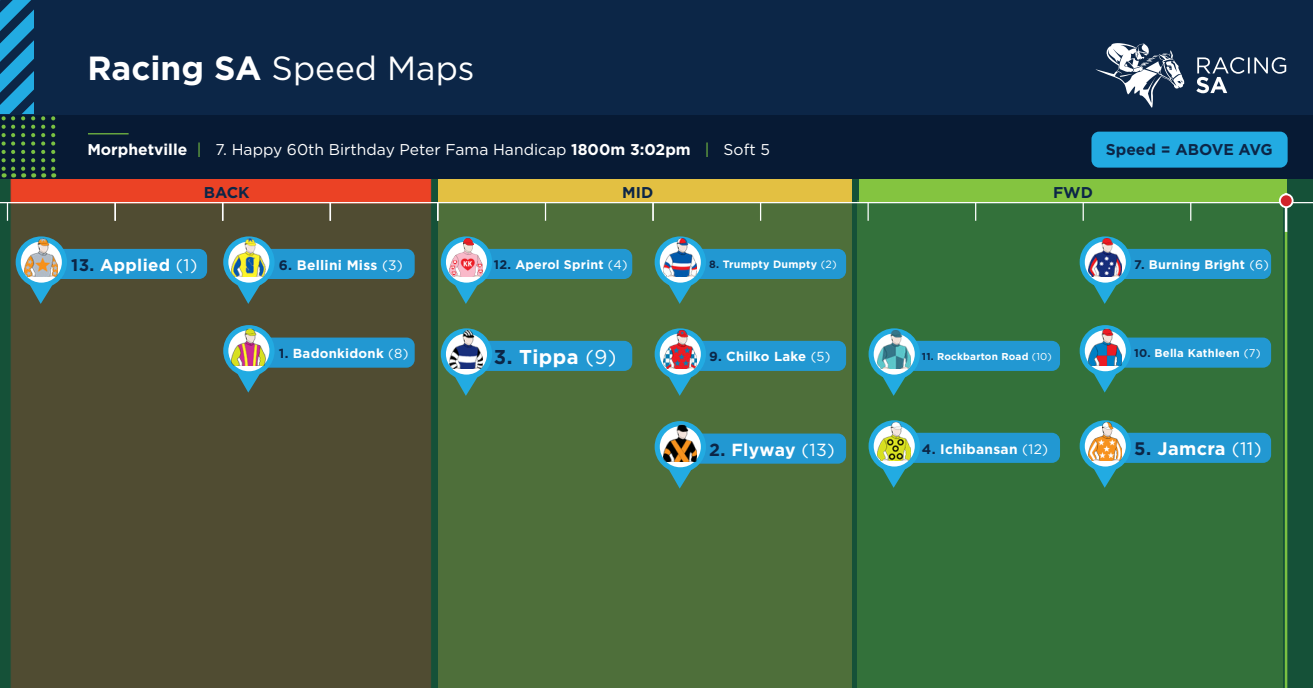
<style>
.page{position:relative;width:1313px;height:688px;background:#fff}
.page>*{position:absolute;margin:0;border:0;box-sizing:border-box;transform-origin:0 0}
.t1{font:33.5px "Gotham HTF";color:#fff}
.t2{font:700 20px "Gotham HTF";letter-spacing:.02em;color:#fff}
.t3{font:700 18.12px "Gotham HTF";letter-spacing:.02em;color:#fff}
.t4{font:700 17.5px "Gotham HTF";letter-spacing:.01em;color:#fff}
.t5{font:700 16.88px "Gotham HTF";letter-spacing:.02em;color:#fff}
.t6{font:15.62px "Gotham";color:#fff}
.t7{font:700 15.62px "Gotham HTF";color:#0c2647}
.t8{font:700 13.75px "Gotham HTF";letter-spacing:.02em;color:#fff}
.t9{font:700 13.12px "Gotham HTF";letter-spacing:.02em;color:#fff}
.t10{font:700 12.5px "Gotham HTF";letter-spacing:.02em;color:#fff}
.t11{font:700 11.25px "Gotham HTF";letter-spacing:.02em;color:#fff}
.t12{font:700 10.62px "Gotham HTF";letter-spacing:.02em;color:#fff}
.t13{font:700 10px "Gotham HTF";letter-spacing:.02em;color:#fff}
.s1{font-weight:700}
.s2{font-family:"Gotham HTF";font-weight:700}
.s3{font-family:"Gotham HTF";color:#79c142}
.s4{font-family:"Gotham HTF"}
.s5{color:#0c2647}
.s6{font-family:"Gotham";font-weight:400}
</style>
<div class="page">
<div style="left:0;top:149px;width:1312px;height:539px;background:#155138"></div>
<div style="left:11px;top:203px;width:420px;height:485px;background:#504c32"></div>
<div style="left:11px;top:178px;width:420px;height:25px;background:#eb4225;border:1px solid #eb3e26"></div>
<div style="left:438px;top:178px;width:413px;height:25px;background:#e3c042"></div>
<div style="left:858px;top:178px;width:428px;height:25px;background:#84c440"></div>
<div style="left:438px;top:203px;width:413px;height:485px;background:#4e6f3a"></div>
<div style="left:857px;top:200px;width:426px;height:488px;background:#33713a"></div>
<div style="left:0;top:0;width:1312px;height:178px;background:#0c2647"></div>
<hr style="left:0;top:202px;width:1312px;height:1px;background:#fff">
<div style="left:0;top:115px;width:1312px;height:63px;background:#071a34"></div>
<svg style="left:545px;top:203px;width:1px;height:18px"></svg>
<hr style="left:88px;top:133px;width:41px;height:1px;background:#79c142">
<svg style="left:1196px;top:57px;width:90px;height:36px"></svg>
<svg style="left:1095px;top:43px;width:89px;height:65px"></svg>
<svg style="left:652px;top:203px;width:1px;height:18px"></svg>
<svg style="left:760px;top:203px;width:1px;height:18px"></svg>
<svg style="left:867px;top:203px;width:1px;height:18px"></svg>
<svg style="left:975px;top:203px;width:1px;height:18px"></svg>
<svg style="left:1082px;top:203px;width:1px;height:18px"></svg>
<svg style="left:1190px;top:203px;width:1px;height:18px"></svg>
<svg style="left:41px;top:116px;width:4px;height:61px"></svg>
<svg style="left:51px;top:116px;width:4px;height:61px"></svg>
<svg style="left:0;top:0;width:35px;height:177px"></svg>
<hr style="left:1284px;top:231px;width:3px;height:457px;background:#79c142">
<hr style="left:1284px;top:193px;width:3px;height:39px;background:#fff">
<div style="left:1279px;top:194px;width:13px;height:13px;background:#d1232a;border-radius:50%"></div>
<div style="left:1278px;top:193px;width:15px;height:15px;border:2px solid #fff;border-radius:50%"></div>
<svg style="left:7px;top:203px;width:1px;height:18px"></svg>
<svg style="left:114px;top:203px;width:2px;height:18px"></svg>
<svg style="left:222px;top:203px;width:1px;height:18px"></svg>
<svg style="left:329px;top:203px;width:2px;height:18px"></svg>
<svg style="left:437px;top:203px;width:1px;height:18px"></svg>
<svg style="left:16px;top:236px;width:191px;height:68px;background:#3f717b"></svg>
<img style="left:24px;top:238px;width:34px;height:38px">
<svg style="left:223px;top:325px;width:192px;height:67px;background:#3f717b"></svg>
<img style="left:232px;top:327px;width:33px;height:38px">
<svg style="left:223px;top:236px;width:192px;height:68px;background:#40717a"></svg>
<img style="left:232px;top:238px;width:33px;height:38px">
<svg style="left:441px;top:328px;width:191px;height:68px"></svg>
<img style="left:449px;top:330px;width:34px;height:38px">
<svg style="left:441px;top:236px;width:191px;height:68px"></svg>
<img style="left:449px;top:238px;width:34px;height:38px">
<svg style="left:1079px;top:236px;width:192px;height:68px"></svg>
<img style="left:1088px;top:238px;width:33px;height:38px">
<svg style="left:1079px;top:325px;width:192px;height:67px"></svg>
<img style="left:1088px;top:327px;width:33px;height:38px">
<svg style="left:1079px;top:420px;width:192px;height:67px"></svg>
<img style="left:1088px;top:422px;width:33px;height:38px">
<svg style="left:654px;top:236px;width:192px;height:68px"></svg>
<img style="left:663px;top:238px;width:34px;height:38px">
<svg style="left:654px;top:421px;width:192px;height:67px"></svg>
<img style="left:663px;top:423px;width:34px;height:38px">
<svg style="left:654px;top:328px;width:192px;height:68px"></svg>
<img style="left:663px;top:330px;width:34px;height:38px">
<svg style="left:868px;top:328px;width:192px;height:68px"></svg>
<img style="left:877px;top:330px;width:33px;height:38px">
<svg style="left:868px;top:420px;width:192px;height:67px"></svg>
<img style="left:877px;top:422px;width:33px;height:38px">
<div style="left:1091px;top:132px;width:196px;height:36px;background:#22abe2;border-radius:8px"></div>
<p class="t1" style="left:87px;top:49px;width:389px"><span class="s1">Racing SA</span> Speed Maps</p>
<p class="t6" style="left:87px;top:141px;width:684px"><span class="s2">Morphetville</span> <span class="s3">|</span> <span class="s4">7.</span> Happy 60th Birthday Peter Fama Handicap <span class="s2">1800m 3:02pm</span> <span class="s3">|</span> Soft 5</p>
<p class="t7" style="left:204px;top:184px;width:47px">BACK</p>
<p class="t7" style="left:622px;top:183px;width:33px">MID</p>
<p class="t7" style="left:1053px;top:184px;width:41px">FWD</p>
<p class="t7" style="left:1105px;top:141px;width:168px">Speed = ABOVE AVG</p>
<p class="t5" style="left:71px;top:255px;width:128px"><span class="s5">13.</span> Applied <span class="s6">(1)</span></p>
<p class="t8" style="left:279px;top:257px;width:126px"><span class="s5">6.</span> Bellini Miss <span class="s6">(3)</span></p>
<p class="t9" style="left:279px;top:346px;width:131px"><span class="s5">1.</span> Badonkidonk <span class="s6">(8)</span></p>
<p class="t10" style="left:494px;top:257px;width:135px"><span class="s5">12.</span> Aperol Sprint <span class="s6">(4)</span></p>
<p class="t10" style="left:1134px;top:257px;width:136px"><span class="s5">7.</span> Burning Bright <span class="s6">(6)</span></p>
<p class="t12" style="left:709px;top:258px;width:129px"><span class="s5">8.</span> Trumpty Dumpty <span class="s6">(2)</span></p>
<p class="t2" style="left:494px;top:345px;width:124px"><span class="s5">3.</span> Tippa <span class="s6">(9)</span></p>
<p class="t9" style="left:709px;top:349px;width:123px"><span class="s5">9.</span> Chilko Lake <span class="s6">(5)</span></p>
<p class="t13" style="left:922px;top:351px;width:131px"><span class="s5">11.</span> Rockbarton Road <span class="s6">(10)</span></p>
<p class="t11" style="left:1134px;top:347px;width:128px"><span class="s5">10.</span> Bella Kathleen <span class="s6">(7)</span></p>
<p class="t4" style="left:709px;top:439px;width:127px"><span class="s5">2.</span> Flyway <span class="s6">(13)</span></p>
<p class="t8" style="left:922px;top:441px;width:128px"><span class="s5">4.</span> Ichibansan <span class="s6">(12)</span></p>
<p class="t3" style="left:1134px;top:438px;width:129px"><span class="s5">5.</span> Jamcra <span class="s6">(11)</span></p>
</div>
